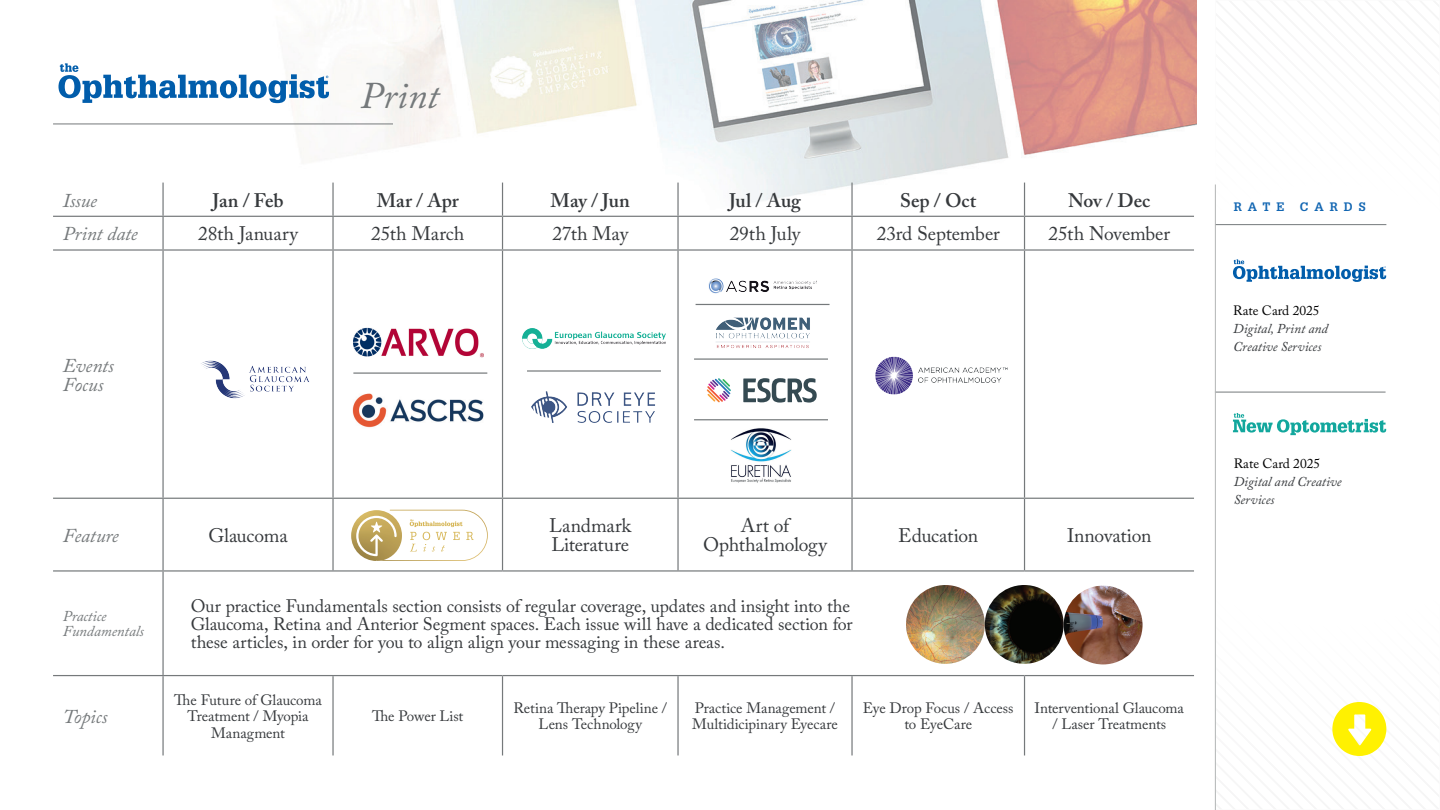
<style>
.page{position:relative;width:1440px;height:810px;background:#fff}
.page>*{position:absolute;margin:0;border:0;box-sizing:border-box;transform-origin:0 0}
.t1{font:italic 37.5px "Adobe Caslon Pro";letter-spacing:.005em;color:#75797b}
.t2{font:19.5px/19.5px "Adobe Caslon Pro";letter-spacing:-.01em;color:#36393c}
.t3{font:600 19.5px "Adobe Caslon Pro";letter-spacing:-.005em;color:#36393c}
.t4{font:italic 19.5px/19.5px "Adobe Caslon Pro";letter-spacing:-.005em;color:#75797b}
.t5{font:18px/18px "Adobe Caslon Pro";letter-spacing:-.005em;color:#36393c}
.t6{font:15px/16.5px "Adobe Caslon Pro";letter-spacing:-.005em;color:#36393c;text-align:center}
.t7{font:italic 15px/15px "Adobe Caslon Pro";letter-spacing:-.005em;color:#75797b}
.t8{font:italic 13.5px/18px "Adobe Caslon Pro";color:#36393c}
.t9{font:13.5px "Adobe Caslon Pro";color:#000001}
.t10{font:700 12px "Glypha LT Std";letter-spacing:.5em;color:#1266b2}
</style>
<div class="page">
<img style="left:53px;top:0;width:1144px;height:613px">
<hr style="left:162px;top:183px;width:2px;height:33px;background:#75797b">
<hr style="left:332px;top:183px;width:2px;height:33px;background:#75797b">
<hr style="left:502px;top:183px;width:1px;height:33px;background:#75797b">
<hr style="left:677px;top:183px;width:2px;height:33px;background:#75797b">
<hr style="left:851px;top:183px;width:2px;height:33px;background:#75797b">
<hr style="left:1024px;top:183px;width:1px;height:33px;background:#75797b">
<hr style="left:162px;top:217px;width:2px;height:32px;background:#75797b">
<hr style="left:332px;top:217px;width:2px;height:32px;background:#75797b">
<hr style="left:502px;top:217px;width:1px;height:32px;background:#75797b">
<hr style="left:678px;top:216px;width:174px;height:1px;background:#75797b">
<hr style="left:677px;top:217px;width:2px;height:32px;background:#75797b">
<hr style="left:852px;top:216px;width:173px;height:1px;background:#75797b">
<hr style="left:851px;top:217px;width:2px;height:32px;background:#75797b">
<hr style="left:1025px;top:216px;width:169px;height:1px;background:#75797b">
<hr style="left:1024px;top:217px;width:1px;height:32px;background:#75797b">
<hr style="left:53px;top:249px;width:110px;height:2px;background:#75797b">
<hr style="left:163px;top:249px;width:170px;height:2px;background:#75797b">
<hr style="left:162px;top:251px;width:2px;height:247px;background:#75797b">
<hr style="left:333px;top:249px;width:170px;height:2px;background:#75797b">
<hr style="left:332px;top:251px;width:2px;height:247px;background:#75797b">
<hr style="left:503px;top:249px;width:175px;height:2px;background:#75797b">
<hr style="left:502px;top:251px;width:1px;height:247px;background:#75797b">
<hr style="left:678px;top:249px;width:174px;height:2px;background:#75797b">
<hr style="left:677px;top:251px;width:2px;height:247px;background:#75797b">
<hr style="left:852px;top:249px;width:173px;height:2px;background:#75797b">
<hr style="left:851px;top:251px;width:2px;height:247px;background:#75797b">
<hr style="left:1025px;top:249px;width:169px;height:2px;background:#75797b">
<hr style="left:1024px;top:251px;width:1px;height:247px;background:#75797b">
<hr style="left:53px;top:498px;width:110px;height:1px;background:#75797b">
<hr style="left:163px;top:498px;width:170px;height:1px;background:#75797b">
<hr style="left:162px;top:499px;width:2px;height:71px;background:#75797b">
<hr style="left:333px;top:498px;width:170px;height:1px;background:#75797b">
<hr style="left:332px;top:499px;width:2px;height:71px;background:#75797b">
<hr style="left:503px;top:498px;width:175px;height:1px;background:#75797b">
<hr style="left:502px;top:499px;width:1px;height:71px;background:#75797b">
<hr style="left:678px;top:498px;width:174px;height:1px;background:#75797b">
<hr style="left:677px;top:499px;width:2px;height:71px;background:#75797b">
<hr style="left:852px;top:498px;width:173px;height:1px;background:#75797b">
<hr style="left:851px;top:499px;width:2px;height:71px;background:#75797b">
<hr style="left:1025px;top:498px;width:169px;height:1px;background:#75797b">
<hr style="left:1024px;top:499px;width:1px;height:71px;background:#75797b">
<hr style="left:678px;top:570px;width:174px;height:2px;background:#75797b">
<hr style="left:852px;top:570px;width:173px;height:2px;background:#75797b">
<hr style="left:1025px;top:570px;width:169px;height:2px;background:#75797b">
<hr style="left:53px;top:675px;width:110px;height:1px;background:#75797b">
<hr style="left:163px;top:675px;width:170px;height:1px;background:#75797b">
<hr style="left:162px;top:676px;width:2px;height:79px;background:#75797b">
<hr style="left:333px;top:675px;width:170px;height:1px;background:#75797b">
<hr style="left:332px;top:676px;width:2px;height:79px;background:#75797b">
<hr style="left:503px;top:675px;width:175px;height:1px;background:#75797b">
<hr style="left:502px;top:676px;width:1px;height:79px;background:#75797b">
<hr style="left:678px;top:675px;width:174px;height:1px;background:#75797b">
<hr style="left:677px;top:676px;width:2px;height:79px;background:#75797b">
<hr style="left:852px;top:675px;width:173px;height:1px;background:#75797b">
<hr style="left:851px;top:676px;width:2px;height:79px;background:#75797b">
<hr style="left:1025px;top:675px;width:169px;height:1px;background:#75797b">
<hr style="left:1024px;top:676px;width:1px;height:79px;background:#75797b">
<hr style="left:53px;top:216px;width:110px;height:1px;background:#75797b">
<hr style="left:163px;top:216px;width:170px;height:1px;background:#75797b">
<hr style="left:333px;top:216px;width:170px;height:1px;background:#75797b">
<hr style="left:503px;top:216px;width:175px;height:1px;background:#75797b">
<hr style="left:53px;top:570px;width:110px;height:2px;background:#75797b">
<hr style="left:163px;top:570px;width:170px;height:2px;background:#75797b">
<hr style="left:333px;top:570px;width:170px;height:2px;background:#75797b">
<hr style="left:503px;top:570px;width:175px;height:2px;background:#75797b">
<hr style="left:162px;top:572px;width:2px;height:103px;background:#75797b">
<hr style="left:1215px;top:392px;width:171px;height:1px;background:#75797b">
<svg style="left:1233px;top:259px;width:153px;height:23px"></svg>
<div style="left:185px;top:353px;width:137px;height:52px;background:#fff"></div>
<img style="left:201px;top:360px;width:108px;height:39px">
<div style="left:351px;top:322px;width:134px;height:43px;background:#fff"></div>
<img style="left:353px;top:327px;width:130px;height:31px">
<hr style="left:353px;top:372px;width:134px;height:2px;background:#75797b">
<img style="left:351px;top:383px;width:134px;height:53px">
<div style="left:520px;top:314px;width:148px;height:47px;background:#fff"></div>
<img style="left:522px;top:329px;width:144px;height:20px">
<hr style="left:527px;top:370px;width:134px;height:2px;background:#75797b">
<div style="left:527px;top:381px;width:134px;height:52px;background:#fff"></div>
<img style="left:531px;top:391px;width:124px;height:32px">
<div style="left:706px;top:275px;width:113px;height:24px;background:#fff"></div>
<img style="left:709px;top:278px;width:107px;height:16px">
<div style="left:707px;top:313px;width:111px;height:39px;background:#fff"></div>
<img style="left:716px;top:317px;width:94px;height:31px">
<div style="left:705px;top:368px;width:116px;height:45px;background:#fff"></div>
<svg style="left:707px;top:378px;width:24px;height:24px"></svg>
<svg style="left:743px;top:378px;width:74px;height:25px"></svg>
<div style="left:727px;top:428px;width:69px;height:55px;background:#fff"></div>
<img style="left:731px;top:428px;width:60px;height:55px">
<hr style="left:696px;top:304px;width:134px;height:1px;background:#75797b">
<hr style="left:694px;top:358px;width:134px;height:2px;background:#75797b">
<hr style="left:694px;top:419px;width:134px;height:1px;background:#75797b">
<div style="left:873px;top:349px;width:137px;height:53px;background:#fff"></div>
<img style="left:875px;top:356px;width:133px;height:39px">
<svg style="left:1233px;top:413px;width:153px;height:22px"></svg>
<hr style="left:1215px;top:184px;width:1px;height:626px;background:#b3b6b6">
<svg style="left:59px;top:63px;width:270px;height:40px"></svg>
<svg style="left:346px;top:497px;width:146px;height:77px"></svg>
<img style="left:378px;top:510px;width:110px;height:51px">
<img style="left:351px;top:536px;width:51px;height:25px">
<svg style="left:410px;top:519px;width:63px;height:33px"></svg>
<svg style="left:1332px;top:702px;width:54px;height:54px"></svg>
<hr style="left:1216px;top:224px;width:170px;height:1px;background:#75797b">
<hr style="left:53px;top:124px;width:340px;height:1px;background:#75797b">
<img style="left:906px;top:585px;width:79px;height:79px;border-radius:39px">
<img style="left:985px;top:585px;width:79px;height:79px;border-radius:39px">
<img style="left:1064px;top:586px;width:79px;height:78px;border-radius:39px">
<h1 class="t1" style="left:360px;top:73px;width:80px">Print</h1>
<p class="t4" style="left:63px;top:190px;width:36px">Issue</p>
<p class="t3" style="left:213px;top:188px;width:73px">Jan / Feb</p>
<p class="t3" style="left:377px;top:188px;width:84px">Mar / Apr</p>
<p class="t3" style="left:551px;top:188px;width:81px">May / Jun</p>
<p class="t3" style="left:729px;top:188px;width:73px">Jul / Aug</p>
<p class="t3" style="left:900px;top:188px;width:78px">Sep / Oct</p>
<p class="t3" style="left:1068px;top:188px;width:84px">Nov / Dec</p>
<p class="t4" style="left:63px;top:224px;width:76px">Print date</p>
<p class="t2" style="left:198px;top:224px;width:101px">28th January</p>
<p class="t2" style="left:371px;top:224px;width:95px">25th March</p>
<p class="t2" style="left:552px;top:224px;width:77px">27th May</p>
<p class="t2" style="left:730px;top:224px;width:72px">29th July</p>
<p class="t2" style="left:877px;top:224px;width:125px">23rd September</p>
<p class="t2" style="left:1049px;top:224px;width:123px">25th November</p>
<p class="t4" style="left:63px;top:355px;width:53px">Events<br>Focus</p>
<p class="t4" style="left:63px;top:525px;width:58px">Feature</p>
<p class="t2" style="left:208px;top:525px;width:81px">Glaucoma</p>
<p class="t2" style="left:549px;top:516px;width:84px">Landmark<br>Literature</p>
<p class="t2" style="left:703px;top:516px;width:125px;text-align:center">Art of<br>Ophthalmology</p>
<p class="t2" style="left:898px;top:525px;width:81px">Education</p>
<p class="t2" style="left:1067px;top:525px;width:86px">Innovation</p>
<p class="t7" style="left:63px;top:609px;width:83px">Practice<br>Fundamentals</p>
<p class="t4" style="left:63px;top:706px;width:46px">Topics</p>
<p class="t5" style="left:191px;top:597px;width:663px">Our practice Fundamentals section consists of regular coverage, updates and insight into the<br>Glaucoma, Retina and Anterior Segment spaces. Each issue will have a dedicated section for these articles, in order for you to align align your messaging in these areas.</p>
<p class="t6" style="left:174px;top:691px;width:149px">The Future of Glaucoma<br>Treatment / Myopia<br>Managment</p>
<p class="t6" style="left:372px;top:708px;width:93px">The Power List</p>
<p class="t6" style="left:513px;top:699px;width:155px">Retina Therapy Pipeline /<br>Lens Technology</p>
<p class="t6" style="left:692px;top:699px;width:147px;text-align:left">Practice Management /<br>Multidicipinary Eyecare</p>
<p class="t6" style="left:863px;top:699px;width:152px">Eye Drop Focus / Access to EyeCare</p>
<p class="t6" style="left:1035px;top:699px;width:151px">Interventional Glaucoma / Laser Treatments</p>
<p class="t10" style="left:1234px;top:199px;width:52px">RATE</p>
<p class="t10" style="left:1300px;top:199px;width:67px">CARDS</p>
<p class="t9" style="left:1233px;top:302px;width:88px">Rate Card 2025</p>
<p class="t8" style="left:1233px;top:319px;width:96px">Digital, Print and<br>Creative Services</p>
<p class="t9" style="left:1234px;top:455px;width:88px">Rate Card 2025</p>
<p class="t8" style="left:1234px;top:472px;width:109px">Digital and Creative<br>Services</p>
</div>
